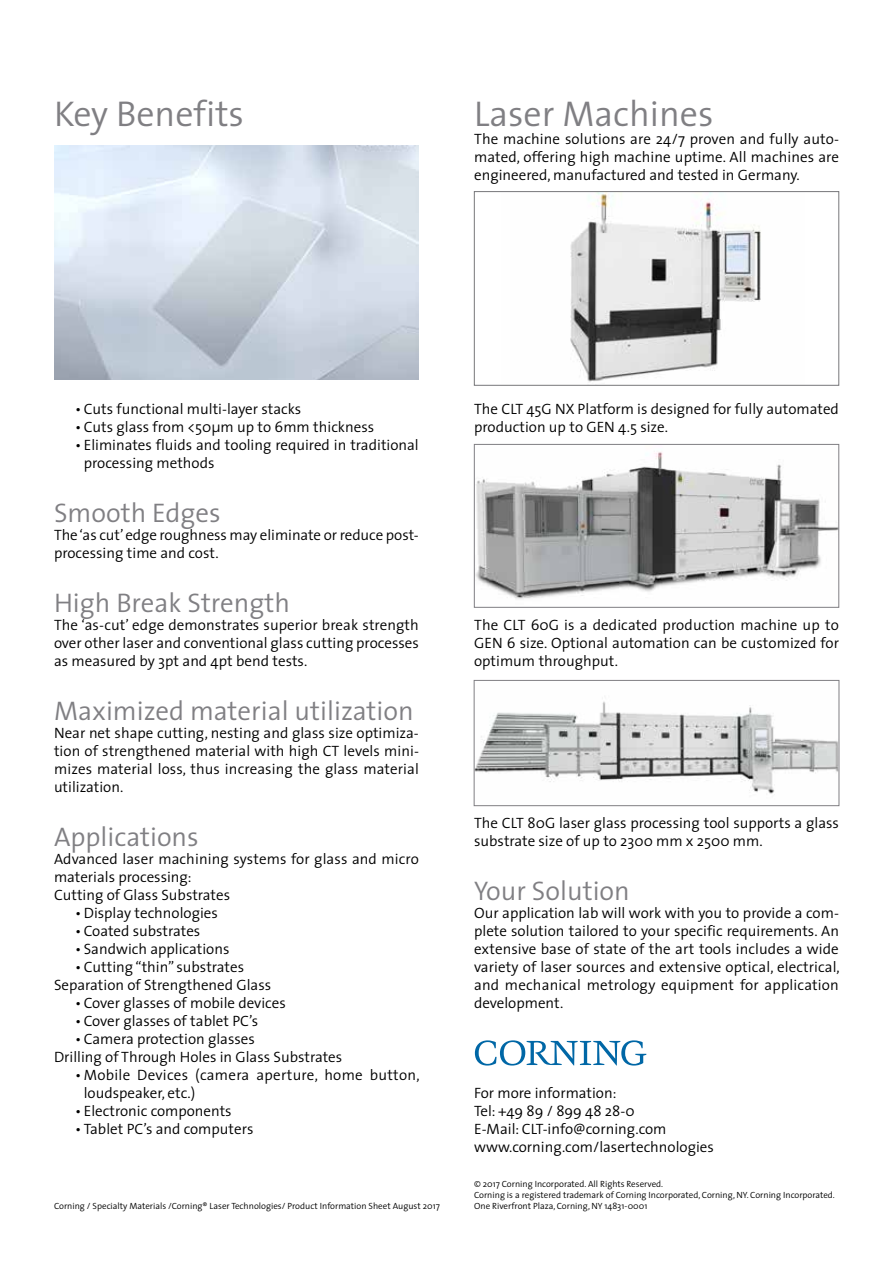
<style>
.page{position:relative;width:893px;height:1263px;background:#fff}
.page>*{position:absolute;margin:0;border:0;box-sizing:border-box;transform-origin:0 0}
.t1{font:300 36px "The Sans";color:#807f83}
.t2{font:300 27px "The Sans";color:#807f83}
.t3{font:300 15px/18px "The Sans";color:#000}
.t4{font:300 9px/10.8px "The Sans";color:#000}
</style>
<div class="page">
<svg style="left:475px;top:1040px;width:171px;height:26px"></svg>
<img style="left:54px;top:145px;width:365px;height:235px">
<img style="left:570px;top:193px;width:191px;height:189px">
<div style="left:474px;top:191px;width:365px;height:194px;border:1px solid #77777a"></div>
<img style="left:476px;top:452px;width:361px;height:147px">
<div style="left:474px;top:444px;width:365px;height:163px;border:1px solid #807f83"></div>
<img style="left:476px;top:701px;width:361px;height:93px">
<div style="left:474px;top:680px;width:365px;height:126px;border:1px solid #807f83"></div>
<h1 class="t1" style="left:54px;top:84px;width:192px">Key Benefits</h1>
<h1 class="t1" style="left:474px;top:84px;width:241px">Laser Machines</h1>
<p class="t3" style="left:474px;top:129px;width:366px;text-align:justify">The machine solutions are 24/7 proven and fully auto&shy;mated, offering high machine uptime. All machines are engineered, manufactured and tested in Germany.</p>
<p class="t3" style="left:75px;top:399px;width:227px">• Cuts functional multi-layer stacks</p>
<p class="t3" style="left:75px;top:417px;width:300px">• Cuts glass from &lt;50μm up to 6mm thickness</p>
<p class="t3" style="left:84px;top:435px;width:337px;text-indent:-9px">• Eliminates fluids and tooling required in traditional processing methods</p>
<h2 class="t2" style="left:54px;top:490px;width:168px">Smooth Edges</h2>
<p class="t3" style="left:54px;top:525px;width:366px">The ‘as cut’ edge roughness may eliminate or reduce post&shy;processing time and cost.</p>
<h2 class="t2" style="left:54px;top:580px;width:237px">High Break Strength</h2>
<p class="t3" style="left:54px;top:615px;width:366px;text-align:justify">The ‘as-cut’ edge demonstrates superior break strength over other laser and conventional glass cutting processes as measured by 3pt and 4pt bend tests.</p>
<h2 class="t2" style="left:54px;top:688px;width:361px">Maximized material utilization</h2>
<p class="t3" style="left:54px;top:723px;width:366px;text-align:justify">Near net shape cutting, nesting and glass size optimiza&shy;tion of strengthened material with high CT levels mini&shy;mizes material loss, thus increasing the glass material utilization.</p>
<h2 class="t2" style="left:54px;top:814px;width:146px">Applications</h2>
<p class="t3" style="left:54px;top:849px;width:366px">Advanced laser machining systems for glass and micro materials processing:<br>Cutting of Glass Substrates</p>
<p class="t3" style="left:75px;top:903px;width:144px">• Display technologies</p>
<p class="t3" style="left:75px;top:921px;width:127px">• Coated substrates</p>
<p class="t3" style="left:75px;top:939px;width:156px">• Sandwich applications</p>
<p class="t3" style="left:54px;top:957px;width:219px;text-align:center">• Cutting “thin” substrates<br>Separation of Strengthened Glass</p>
<p class="t3" style="left:75px;top:993px;width:212px">• Cover glasses of mobile devices</p>
<p class="t3" style="left:75px;top:1011px;width:184px">• Cover glasses of tablet PC’s</p>
<p class="t3" style="left:54px;top:1029px;width:290px;text-indent:21px">• Camera protection glasses<br>Drilling of Through Holes in Glass Substrates</p>
<p class="t3" style="left:84px;top:1065px;width:337px;text-indent:-9px">• Mobile Devices (camera aperture, home button, loudspeaker, etc.)</p>
<p class="t3" style="left:75px;top:1101px;width:158px">• Electronic components</p>
<p class="t3" style="left:75px;top:1119px;width:180px">• Tablet PC’s and computers</p>
<p class="t4" style="left:54px;top:1200px;width:387px">Corning / Specialty Materials /Corning® Laser Technologies/ Product Information Sheet August 2017</p>
<p class="t3" style="left:474px;top:399px;width:366px">The CLT 45G NX Platform is designed for fully automated production up to GEN 4.5 size.</p>
<p class="t3" style="left:474px;top:615px;width:366px;text-align:justify">The CLT 60G is a dedicated production machine up to GEN 6 size. Optional automation can be customized for optimum throughput.</p>
<p class="t3" style="left:474px;top:813px;width:366px">The CLT 80G laser glass processing tool supports a glass substrate size of up to 2300 mm x 2500 mm.</p>
<h2 class="t2" style="left:474px;top:868px;width:157px">Your Solution</h2>
<p class="t3" style="left:474px;top:903px;width:367px;text-align:justify">Our application lab will work with you to provide a com&shy;plete solution tailored to your specific requirements. An extensive base of state of the art tools includes a wide variety of laser sources and extensive optical, electrical, and mechanical metrology equipment for application development.</p>
<p class="t3" style="left:474px;top:1083px;width:241px">For more information:<br>Tel: +49 89 / 899 48 28-0<br>E-Mail: CLT-info@corning.com www.corning.com/lasertechnologies</p>
<p class="t4" style="left:474px;top:1179px;width:362px">© 2017 Corning Incorporated. All Rights Reserved.<br>Corning is a registered trademark of Corning Incorporated, Corning, NY. Corning Incorporated.<br>One Riverfront Plaza, Corning, NY 14831-0001</p>
</div>
